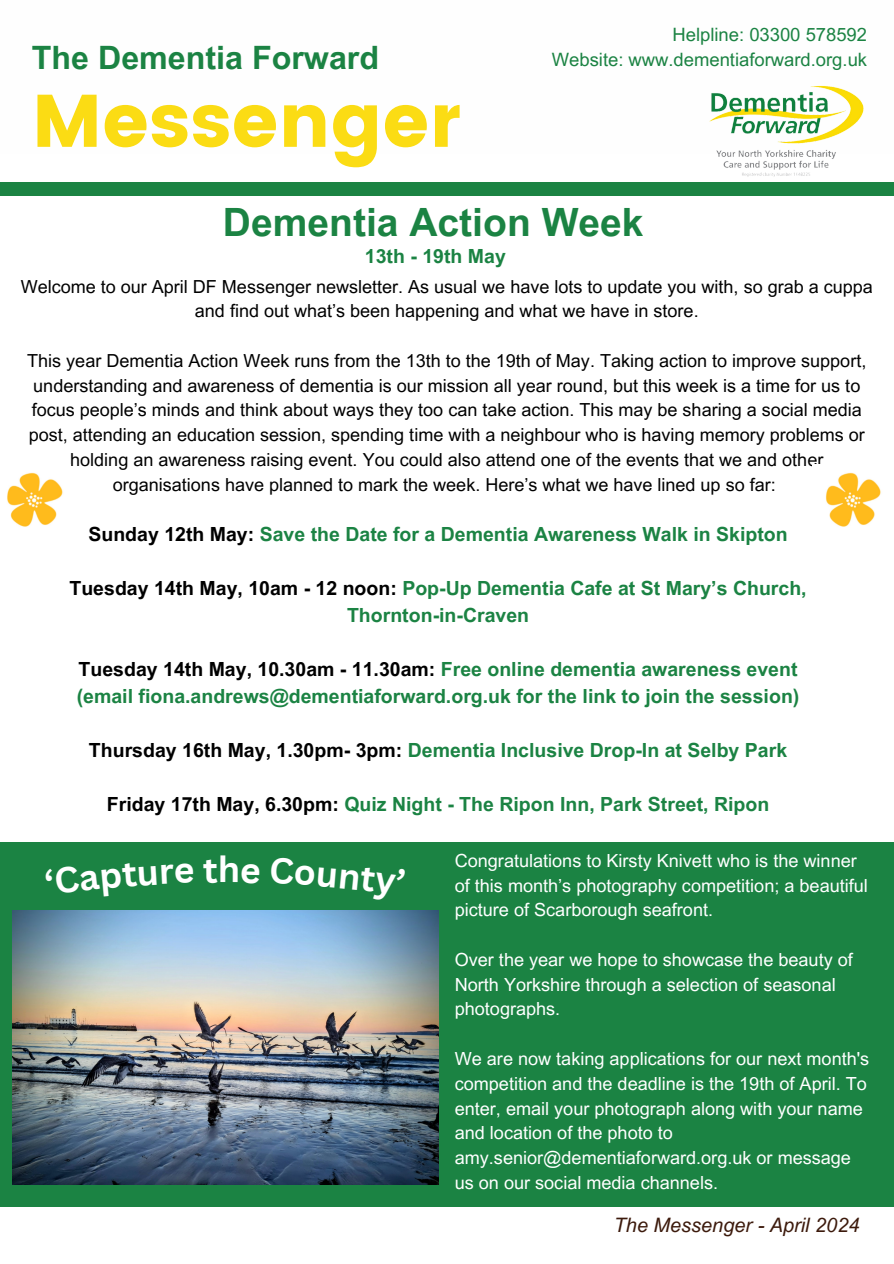
<style>
.page{position:relative;width:894px;height:1264px;background:#fff}
.page>*{position:absolute;margin:0;border:0;box-sizing:border-box;transform-origin:0 0}
.t1{font:74.25px "Poppins";color:#fbdc14}
.t2{font:700 39px "Arial MT Pro";color:#1b8343}
.t3{font:700 35.4px "Canva Sans";color:#fff}
.t4{font:700 32.25px "Arial MT Pro";color:#1b8343}
.t5{font:italic 19.95px "Arial MT Pro";color:#3c1a0c}
.t6{font:700 19.5px/27px "Arial MT Pro";color:#1b8343;text-align:center}
.t7{font:18.45px "Arial MT Pro";color:#1b8343}
.t8{font:18.15px/24.8px "Arial MT Pro";color:#fff}
.t9{font:18px/24.8px "Arial MT Pro";color:#000;text-align:center}
.s1{color:#000}
</style>
<div class="page">
<img style="left:709px;top:85px;width:155px;height:92px">
<div style="left:0;top:182px;width:893px;height:13px;background:#1b8343"></div>
<div style="left:0;top:842px;width:893px;height:363px;background:#1b8343"></div>
<img style="left:13px;top:910px;width:425px;height:274px">
<img style="left:826px;top:472px;width:55px;height:55px">
<img style="left:7px;top:472px;width:56px;height:55px">
<div style="left:45px;top:861px;width:148px;height:35px;background:#1b8343"></div>
<svg style="left:203px;top:858px;width:14px;height:25px"></svg>
<svg style="left:241px;top:862px;width:18px;height:21px"></svg>
<div style="left:270px;top:857px;width:135px;height:45px;background:#1b8343"></div>
<p class="t4" style="left:32px;top:45px;width:348px">The Dementia Forward</p>
<p class="t1" style="left:32px;top:78px;width:430px">Messenger</p>
<p class="t7" style="left:672px;top:27px;width:196px">Helpline: 03300 578592</p>
<h4 class="t7" style="left:551px;top:52px;width:317px">Website: www.dementiaforward.org.uk</h4>
<p class="t2" style="left:223px;top:208px;width:422px">Dementia Action Week</p>
<p class="t6" style="left:365px;top:245px;width:142px">13th - 19th May</p>
<h2 class="t9" style="left:21px;top:276px;width:853px">Welcome to our April DF Messenger newsletter. As usual we have lots to update you with, so grab a cuppa and find out what’s been happening and what we have in store.</h2>
<p class="t9" style="left:27px;top:350px;width:840px">This year Dementia Action Week runs from the 13th to the 19th of May. Taking action to improve support, understanding and awareness of dementia is our mission all year round, but this week is a time for us to focus people’s minds and think about ways they too can take action. This may be sharing a social media post, attending an education session, spending time with a neighbour who is having memory problems or holding an awareness raising event. You could also attend one of the events that we and other organisations have planned to mark the week. Here’s what we have lined up so far:</p>
<p class="t6" style="left:88px;top:523px;width:700px"><span class="s1">Sunday 12th May:</span> Save the Date for a Dementia Awareness Walk in Skipton</p>
<p class="t6" style="left:69px;top:577px;width:738px"><span class="s1">Tuesday 14th May, 10am - 12 noon:</span> Pop-Up Dementia Cafe at St Mary’s Church,<br>Thornton-in-Craven</p>
<h1 class="t6" style="left:77px;top:658px;width:724px;text-align:left"><span class="s1">Tuesday 14th May, 10.30am - 11.30am:</span> Free online dementia awareness event (email fiona.andrews@dementiaforward.org.uk for the link to join the session)</h1>
<h2 class="t6" style="left:89px;top:739px;width:699px"><span class="s1">Thursday 16th May, 1.30pm- 3pm:</span> Dementia Inclusive Drop-In at Selby Park</h2>
<h4 class="t6" style="left:107px;top:793px;width:663px"><span class="s1">Friday 17th May, 6.30pm:</span> Quiz Night - The Ripon Inn, Park Street, Ripon</h4>
<h3 class="t3" style="left:218px;top:844px;width:24px">h</h3>
<p class="t8" style="left:454px;top:850px;width:414px">Congratulations to Kirsty Knivett who is the winner of this month’s photography competition; a beautiful picture of Scarborough seafront.</p>
<p class="t8" style="left:454px;top:949px;width:399px">Over the year we hope to showcase the beauty of<br>North Yorkshire through a selection of seasonal photographs.</p>
<p class="t8" style="left:454px;top:1048px;width:416px">We are now taking applications for our next month's competition and the deadline is the 19th of April. To enter, email your photograph along with your name and location of the photo to amy.senior@dementiaforward.org.uk or message us on our social media channels.</p>
<p class="t5" style="left:613px;top:1217px;width:247px">The Messenger - April 2024</p>
</div>
